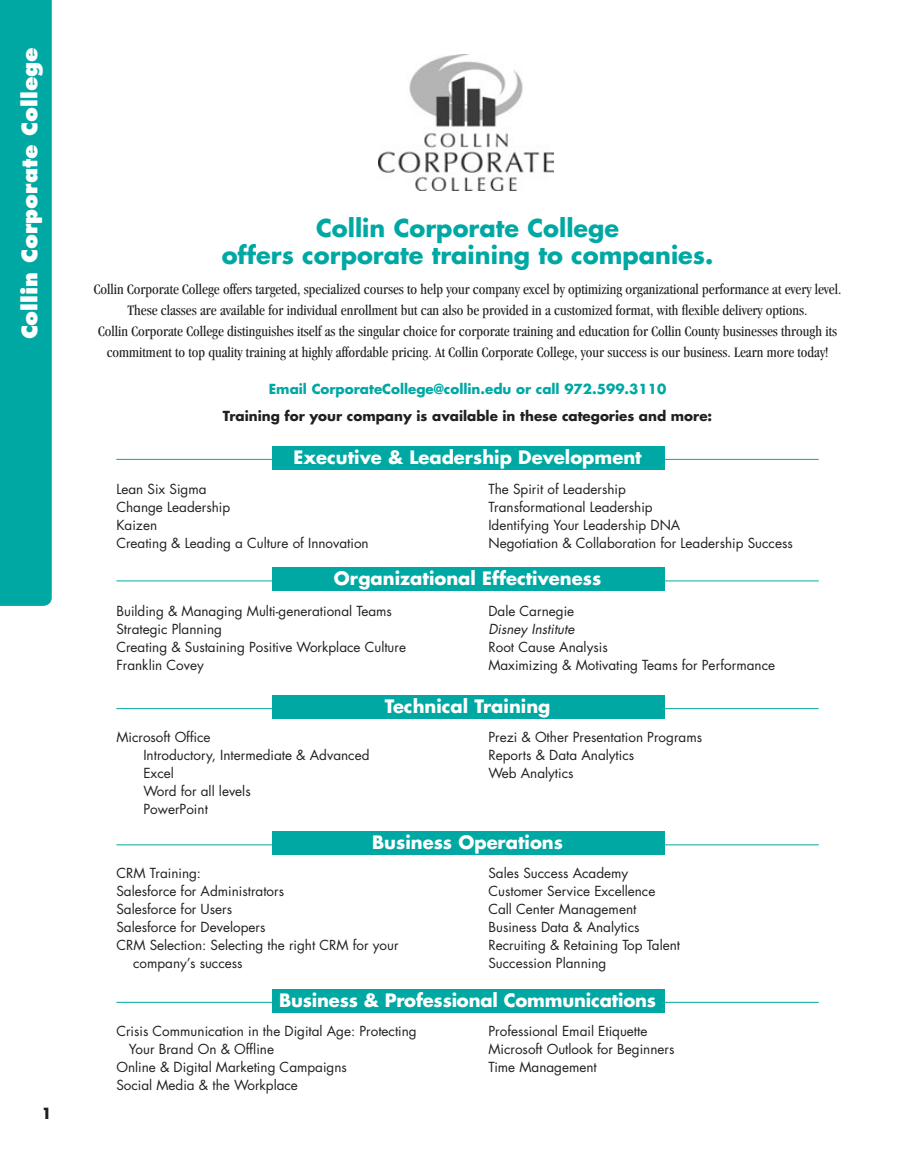
<style>
.page{position:relative;width:905px;height:1175px;background:#fff}
.page>*{position:absolute;margin:0;border:0;box-sizing:border-box;transform-origin:0 0}
.t1{font:700 24px/27px "Futura";color:#00a8a3;text-align:center}
.t2{font:800 21px "Futura";color:#fff}
.t3{font:700 18px "Futura";color:#fff}
.t4{font:condensed 15px/21px "Garamond";color:#231f20;text-align:center}
.t5{font:700 15px "Futura";color:#231f20}
.t6{font:13.5px/18px "Futura";color:#231f20}
.t7{font:700 13.5px "Futura";color:#231f20}
.t8{font:700 13.5px "Futura";color:#00a8a3}
.t9{font:italic 13.5px "Futura";color:#231f20}
</style>
<div class="page">
<div style="left:0;top:0;width:52px;height:606px;background:#00a8a3"></div>
<img style="left:378px;top:55px;width:176px;height:135px">
<hr style="left:116px;top:459px;width:702px;height:1px;background:#00a8a3">
<div style="left:272px;top:446px;width:392px;height:24px;background:#00a8a3"></div>
<hr style="left:116px;top:580px;width:702px;height:1px;background:#00a8a3">
<div style="left:272px;top:567px;width:392px;height:24px;background:#00a8a3"></div>
<hr style="left:116px;top:708px;width:702px;height:1px;background:#00a8a3">
<div style="left:272px;top:695px;width:392px;height:24px;background:#00a8a3"></div>
<hr style="left:116px;top:844px;width:702px;height:1px;background:#00a8a3">
<div style="left:272px;top:831px;width:392px;height:24px;background:#00a8a3"></div>
<hr style="left:116px;top:1002px;width:702px;height:1px;background:#00a8a3">
<div style="left:272px;top:988px;width:392px;height:24px;background:#00a8a3"></div>
<h2 class="t2" style="left:16px;top:339px;width:294px;rotate:-90deg">Collin Corporate College</h2>
<p class="t5" style="left:41px;top:1103px;width:12px">1</p>
<h1 class="t1" style="left:222px;top:214px;width:493px">Collin Corporate College<br>offers corporate training to companies.</h1>
<p class="t4" style="left:94px;top:278px;width:749px">Collin Corporate College offers targeted, specialized courses to help your company excel by optimizing organizational performance at every level.<br>These classes are available for individual enrollment but can also be provided in a customized format, with flexible delivery options.<br>Collin Corporate College distinguishes itself as the singular choice for corporate training and education for Collin County businesses through its commitment to top quality training at highly affordable pricing. At Collin Corporate College, your success is our business. Learn more today!</p>
<p class="t8" style="left:269px;top:380px;width:399px">Email CorporateCollege@collin.edu or call 972.599.3110</p>
<p class="t7" style="left:223px;top:406px;width:491px">Training for your company is available in these categories and more:</p>
<h3 class="t3" style="left:293px;top:445px;width:350px">Executive &amp; Leadership Development</h3>
<p class="t6" style="left:116px;top:480px;width:254px">Lean Six Sigma<br>Change Leadership<br>Kaizen<br>Creating &amp; Leading a Culture of Innovation</p>
<p class="t6" style="left:488px;top:480px;width:306px">The Spirit of Leadership<br>Transformational Leadership<br>Identifying Your Leadership DNA<br>Negotiation &amp; Collaboration for Leadership Success</p>
<h3 class="t3" style="left:334px;top:566px;width:269px">Organizational Effectiveness</h3>
<p class="t6" style="left:116px;top:602px;width:291px">Building &amp; Managing Multi-generational Teams Strategic Planning<br>Creating &amp; Sustaining Positive Workplace Culture Franklin Covey</p>
<p class="t6" style="left:488px;top:602px;width:87px">Dale Carnegie</p>
<p class="t9" style="left:488px;top:620px;width:88px">Disney Institute</p>
<p class="t6" style="left:488px;top:638px;width:288px">Root Cause Analysis<br>Maximizing &amp; Motivating Teams for Performance</p>
<p class="t6" style="left:143px;top:728px;width:227px;text-indent:-27px">Microsoft Office<br>Introductory, Intermediate &amp; Advanced<br>Excel<br>Word for all levels<br>PowerPoint</p>
<h3 class="t3" style="left:385px;top:694px;width:167px">Technical Training</h3>
<p class="t6" style="left:488px;top:728px;width:215px">Prezi &amp; Other Presentation Programs<br>Reports &amp; Data Analytics<br>Web Analytics</p>
<h3 class="t3" style="left:372px;top:830px;width:192px">Business Operations</h3>
<p class="t6" style="left:488px;top:864px;width:193px">Sales Success Academy<br>Customer Service Excellence<br>Call Center Management<br>Business Data &amp; Analytics<br>Recruiting &amp; Retaining Top Talent<br>Succession Planning</p>
<h3 class="t3" style="left:279px;top:988px;width:378px">Business &amp; Professional Communications</h3>
<p class="t6" style="left:116px;top:1022px;width:302px">Crisis Communication in the Digital Age: Protecting</p>
<p class="t6" style="left:129px;top:1040px;width:147px">Your Brand On &amp; Offline</p>
<p class="t6" style="left:116px;top:1058px;width:232px">Online &amp; Digital Marketing Campaigns</p>
<p class="t6" style="left:116px;top:1076px;width:183px">Social Media &amp; the Workplace</p>
<p class="t6" style="left:116px;top:864px;width:86px">CRM Training:</p>
<p class="t6" style="left:116px;top:882px;width:169px">Salesforce for Administrators</p>
<p class="t6" style="left:116px;top:900px;width:117px">Salesforce for Users</p>
<p class="t6" style="left:116px;top:918px;width:150px">Salesforce for Developers</p>
<p class="t6" style="left:116px;top:936px;width:283px">CRM Selection: Selecting the right CRM for your</p>
<p class="t6" style="left:133px;top:954px;width:111px">company’s success</p>
<p class="t6" style="left:488px;top:1022px;width:187px">Professional Email Etiquette<br>Microsoft Outlook for Beginners<br>Time Management</p>
</div>
